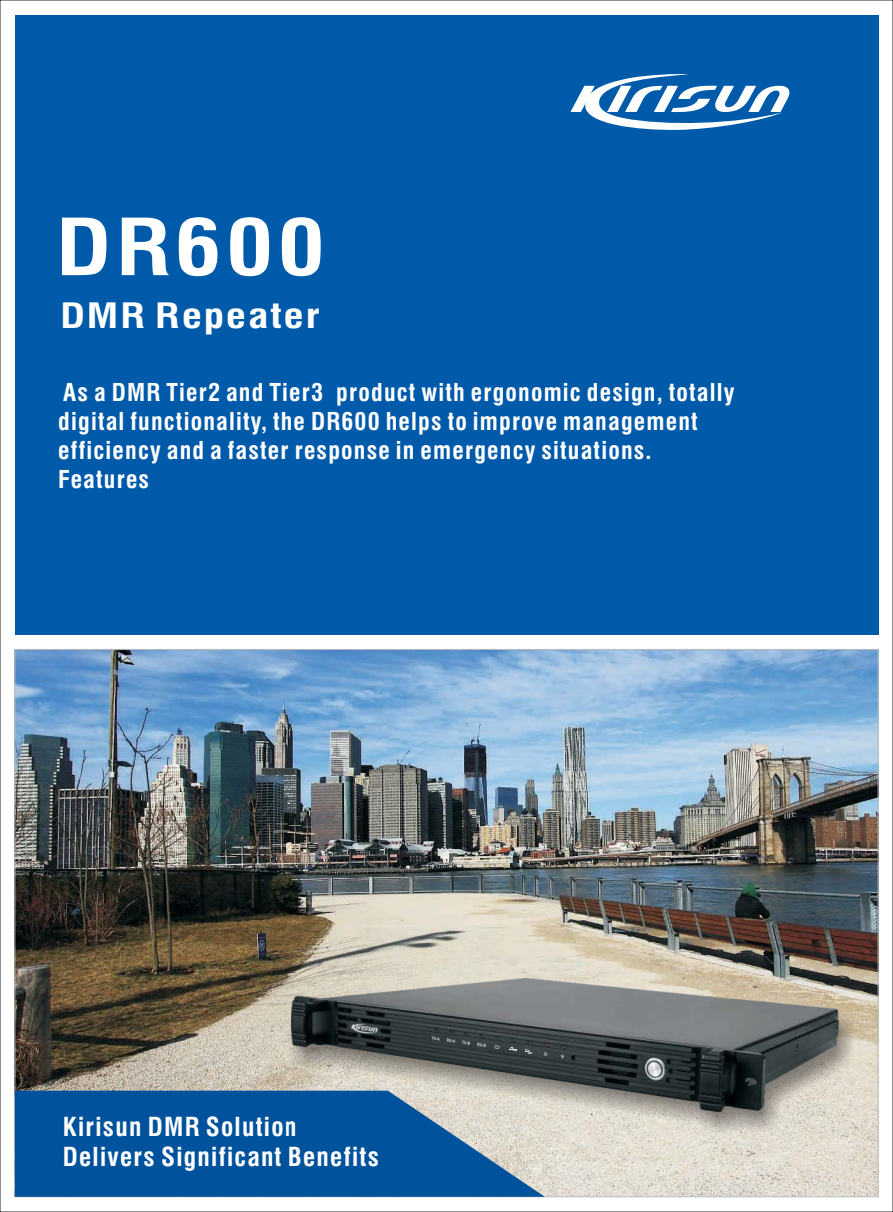
<style>
.page{position:relative;width:893px;height:1212px;background:#fff}
.page>*{position:absolute;margin:0;border:0;box-sizing:border-box;transform-origin:0 0}
.t1{font:700 condensed 76.5px "Swiss 721 BT";letter-spacing:.05em;color:#fff;scale:1.23 1}
.t2{font:700 condensed 34.05px "Swiss 721 BT";letter-spacing:.05em;color:#fff;scale:1.23 1}
.t3{font:700 condensed 25.5px/30.6px "Swiss 721 BT";letter-spacing:.05em;color:#fff}
.t4{font:700 condensed 24px/28.8px "Swiss 721 BT";letter-spacing:.05em;color:#fff}
</style>
<div class="page">
<div style="left:15px;top:15px;width:863px;height:619px;background:#005aaa"></div>
<svg style="left:570px;top:74px;width:220px;height:56px"></svg>
<img style="left:16px;top:651px;width:860px;height:544px">
<svg style="left:15px;top:1091px;width:530px;height:106px;background:#0e5a9e"></svg>
<svg style="left:288px;top:983px;width:567px;height:153px;background:#a5b3ba"></svg>
<img style="left:292px;top:978px;width:546px;height:133px">
<svg style="left:509px;top:1048px;width:8px;height:2px"></svg>
<svg style="left:526px;top:1049px;width:6px;height:4px"></svg>
<h1 class="t1" style="left:56px;top:201px;width:220px">DR600</h1>
<h2 class="t2" style="left:60px;top:295px;width:213px">DMR Repeater</h2>
<p class="t4" style="left:58px;top:378px;width:678px">As a DMR Tier2 and Tier3 product with ergonomic design, totally digital functionality, the DR600 helps to improve management efficiency and a faster response in emergency situations.<br>Features</p>
<p class="t3" style="left:63px;top:1111px;width:317px">Kirisun DMR Solution<br>Delivers Significant Benefits</p>
</div>
